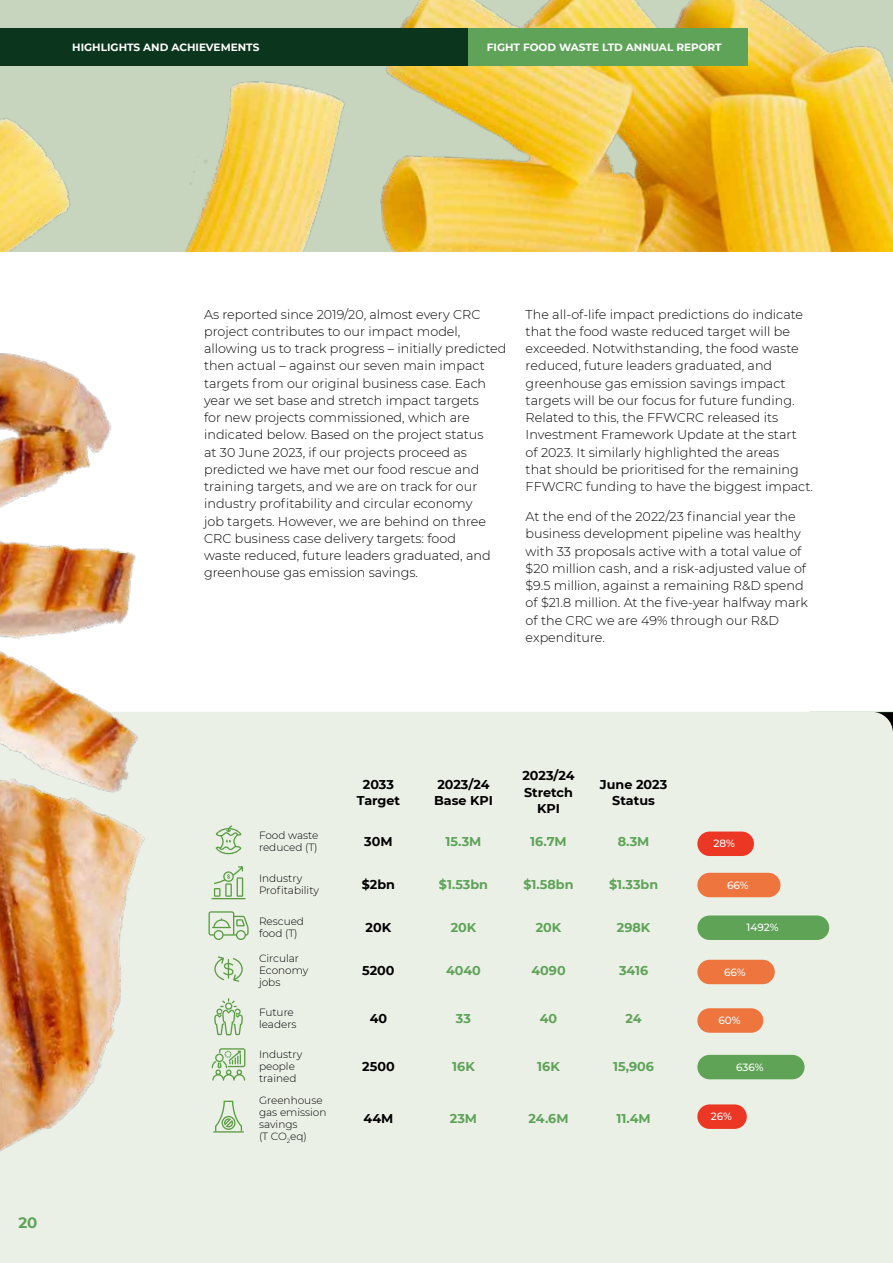
<style>
.page{position:relative;width:893px;height:1263px;background:#fff}
.page>*{position:absolute;margin:0;border:0;box-sizing:border-box;transform-origin:0 0}
.t1{font:700 15px "Montserrat";color:#5ea358}
.t2{font:300 12.75px/17.2px "Montserrat";color:#000}
.t3{font:700 12.75px "Montserrat";color:#5ea358}
.t4{font:700 12.75px/16.5px "Montserrat";color:#000;text-align:center}
.t5{font:300 10.5px/12px "Montserrat";color:#000}
.t6{font:700 10.5px "Montserrat";color:#fff}
.t7{font:500 10.5px "Montserrat";color:#fff}
</style>
<div class="page">
<img style="left:0;top:0;width:893px;height:252px">
<div style="left:0;top:712px;width:893px;height:551px;background:#ebf0e7"></div>
<svg style="left:216px;top:825px;width:25px;height:29px"></svg>
<hr style="left:211px;top:898px;width:35px;height:1px;background:#599c42">
<svg style="left:214px;top:866px;width:29px;height:31px"></svg>
<svg style="left:208px;top:911px;width:41px;height:29px"></svg>
<svg style="left:214px;top:956px;width:29px;height:26px"></svg>
<svg style="left:214px;top:998px;width:29px;height:37px"></svg>
<svg style="left:212px;top:1048px;width:33px;height:33px"></svg>
<svg style="left:213px;top:1101px;width:31px;height:31px"></svg>
<div style="left:697px;top:831px;width:57px;height:25px;background:#eb3723;border-radius:12px"></div>
<div style="left:697px;top:873px;width:83px;height:24px;background:#ee753d;border-radius:12px"></div>
<div style="left:697px;top:915px;width:132px;height:25px;background:#5ea356;border-radius:12px"></div>
<div style="left:697px;top:960px;width:78px;height:24px;background:#ee753d;border-radius:12px"></div>
<div style="left:697px;top:1055px;width:107px;height:24px;background:#5ea356;border-radius:12px"></div>
<div style="left:697px;top:1104px;width:50px;height:25px;background:#eb3723;border-radius:12px"></div>
<img style="left:0;top:235px;width:175px;height:998px">
<div style="left:697px;top:1008px;width:66px;height:25px;background:#ee753d;border-radius:12px"></div>
<div style="left:0;top:28px;width:747px;height:38px;background:#5ea358"></div>
<div style="left:0;top:28px;width:468px;height:38px;background:#0b351d"></div>
<p class="t6" style="left:72px;top:40px;width:73px">CEO REPORT</p>
<p class="t6" style="left:72px;top:40px;width:189px">HIGHLIGHTS AND ACHIEVEMENTS</p>
<p class="t6" style="left:487px;top:40px;width:236px">FIGHT FOOD WASTE LTD ANNUAL REPORT</p>
<p class="t1" style="left:18px;top:1212px;width:21px">20</p>
<p class="t2" style="left:204px;top:305px;width:304px">As reported since 2019/20, almost every CRC project contributes to our impact model, allowing us to track progress – initially predicted then actual – against our seven main impact targets from our original business case. Each year we set base and stretch impact targets<br>for new projects commissioned, which are indicated below. Based on the project status<br>at 30 June 2023, if our projects proceed as predicted we have met our food rescue and training targets, and we are on track for our industry profitability and circular economy<br>job targets. However, we are behind on three CRC business case delivery targets: food<br>waste reduced, future leaders graduated, and greenhouse gas emission savings.</p>
<p class="t2" style="left:526px;top:305px;width:289px">The all-of-life impact predictions do indicate that the food waste reduced target will be exceeded. Notwithstanding, the food waste reduced, future leaders graduated, and greenhouse gas emission savings impact targets will be our focus for future funding.<br>Related to this, the FFWCRC released its Investment Framework Update at the start<br>of 2023. It similarly highlighted the areas<br>that should be prioritised for the remaining FFWCRC funding to have the biggest impact.</p>
<p class="t2" style="left:526px;top:507px;width:284px">At the end of the 2022/23 financial year the business development pipeline was healthy with 33 proposals active with a total value of $20 million cash, and a risk-adjusted value of $9.5 million, against a remaining R&amp;D spend of $21.8 million. At the five-year halfway mark of the CRC we are 49% through our R&amp;D expenditure.</p>
<p class="t4" style="left:357px;top:775px;width:45px">2033<br>Target</p>
<p class="t4" style="left:434px;top:775px;width:60px;text-align:left">2023/24<br>Base KPI</p>
<p class="t4" style="left:522px;top:767px;width:54px">2023/24<br>Stretch<br>KPI</p>
<p class="t4" style="left:600px;top:775px;width:69px">June 2023<br>Status</p>
<p class="t5" style="left:259px;top:829px;width:61px">Food waste reduced (T)</p>
<p class="t4" style="left:364px;top:833px;width:30px">30M</p>
<p class="t3" style="left:446px;top:832px;width:37px">15.3M</p>
<p class="t3" style="left:530px;top:832px;width:38px">16.7M</p>
<p class="t3" style="left:618px;top:832px;width:33px">8.3M</p>
<p class="t5" style="left:259px;top:872px;width:61px">Industry<br>Profitability</p>
<p class="t4" style="left:362px;top:875px;width:35px">$2bn</p>
<p class="t3" style="left:439px;top:875px;width:51px">$1.53bn</p>
<p class="t3" style="left:524px;top:875px;width:51px">$1.58bn</p>
<p class="t3" style="left:609px;top:875px;width:51px">$1.33bn</p>
<p class="t5" style="left:259px;top:915px;width:47px">Rescued food (T)</p>
<p class="t4" style="left:366px;top:918px;width:27px">20K</p>
<p class="t3" style="left:451px;top:918px;width:27px">20K</p>
<p class="t3" style="left:536px;top:918px;width:27px">20K</p>
<p class="t3" style="left:617px;top:918px;width:35px">298K</p>
<p class="t5" style="left:259px;top:952px;width:51px">Circular<br>Economy jobs</p>
<p class="t4" style="left:362px;top:962px;width:34px">5200</p>
<p class="t3" style="left:446px;top:961px;width:36px">4040</p>
<p class="t3" style="left:531px;top:961px;width:36px">4090</p>
<p class="t3" style="left:619px;top:961px;width:31px">3416</p>
<p class="t5" style="left:259px;top:1006px;width:39px">Future leaders</p>
<p class="t4" style="left:370px;top:1009px;width:19px">40</p>
<p class="t3" style="left:456px;top:1009px;width:17px">33</p>
<p class="t3" style="left:540px;top:1009px;width:19px">40</p>
<p class="t3" style="left:625px;top:1009px;width:18px">24</p>
<p class="t5" style="left:259px;top:1047px;width:45px">Industry people trained</p>
<p class="t4" style="left:362px;top:1057px;width:34px">2500</p>
<p class="t3" style="left:452px;top:1057px;width:24px">16K</p>
<p class="t3" style="left:537px;top:1057px;width:24px">16K</p>
<p class="t3" style="left:613px;top:1057px;width:42px">15,906</p>
<p class="t5" style="left:259px;top:1094px;width:69px">Greenhouse gas emission savings<br>(T CO<sub>2</sub>eq)</p>
<p class="t4" style="left:364px;top:1109px;width:31px">44M</p>
<p class="t3" style="left:450px;top:1109px;width:29px">23M</p>
<p class="t3" style="left:529px;top:1109px;width:41px">24.6M</p>
<p class="t3" style="left:616px;top:1109px;width:36px">11.4M</p>
<p class="t7" style="left:714px;top:836px;width:23px">28%</p>
<p class="t7" style="left:727px;top:877px;width:23px">66%</p>
<p class="t7" style="left:746px;top:920px;width:34px">1492%</p>
<p class="t7" style="left:724px;top:964px;width:23px">66%</p>
<p class="t7" style="left:718px;top:1013px;width:24px">60%</p>
<p class="t7" style="left:736px;top:1059px;width:29px">636%</p>
<p class="t7" style="left:711px;top:1109px;width:23px">26%</p>
</div>
